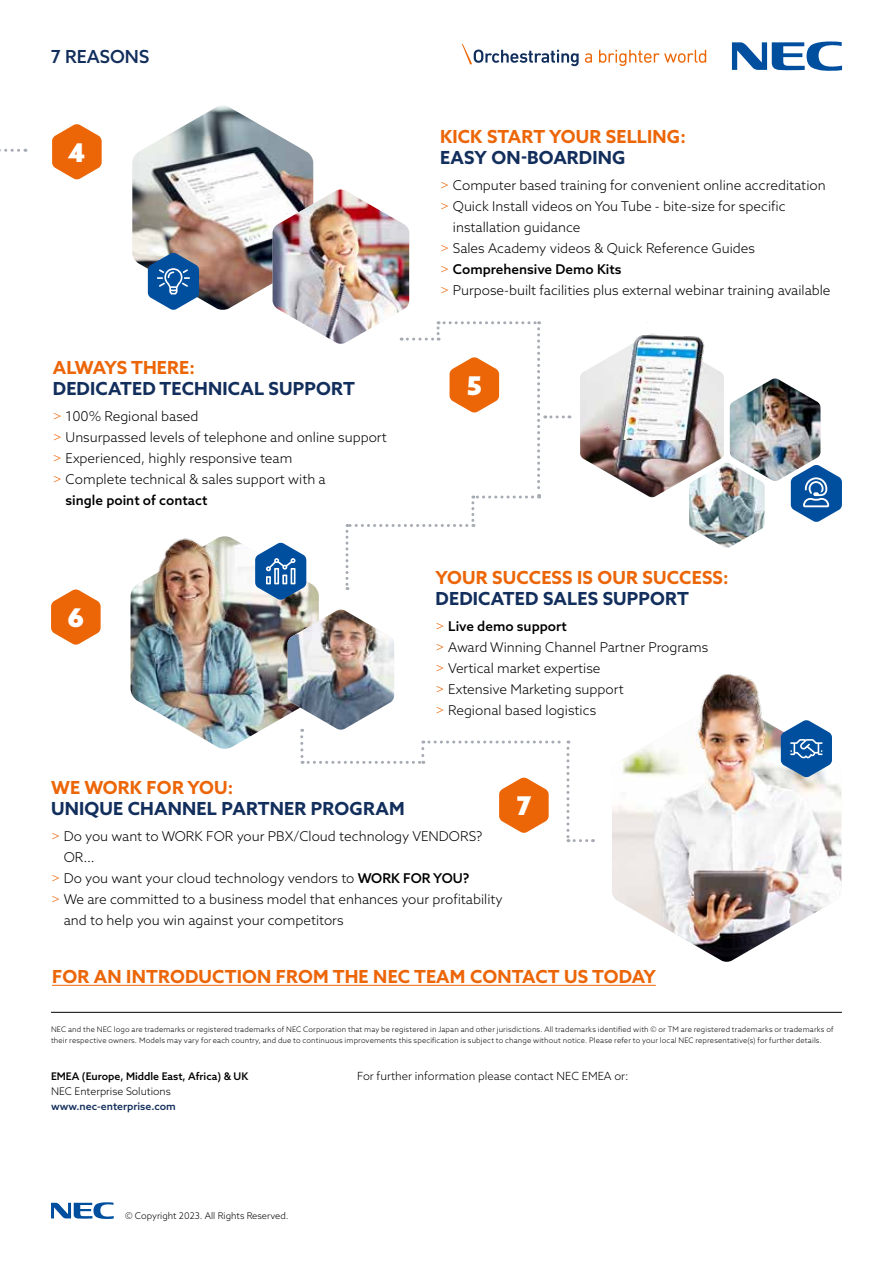
<style>
.page{position:relative;width:893px;height:1263px;background:#fff}
.page>*{position:absolute;margin:0;border:0;box-sizing:border-box;transform-origin:0 0}
.t1{font:900 25.8px "Azo Sans";color:#fff}
.t2{font:700 18px "Azo Sans";letter-spacing:.01em;color:#ec6608}
.t3{font:700 18px "Azo Sans";letter-spacing:.01em;color:#122e5c}
.t4{font:500 18px "Azo Sans";color:#122e5c}
.t5{font:300 13.5px/21px "Azo Sans";color:#000}
.t6{font:500 13.5px "Azo Sans";color:#000}
.t7{font:300 11.25px "Azo Sans";color:#000}
.t8{font:500 10.5px "Azo Sans";color:#000}
.t9{font:300 10.5px "Azo Sans";color:#000}
.t10{font:500 10.5px "Azo Sans";color:#122e5c}
.t11{font:300 9.15px "Azo Sans";color:#000}
.t12{font:300 7.5px/10.5px "Azo Sans";letter-spacing:.02em;color:#000}
.s1{color:#ec6608}
.s2{font-weight:300;color:#ec6608}
.s3{font-weight:500}
</style>
<div class="page">
<svg style="left:0;top:149px;width:19px;height:3px"></svg>
<svg style="left:51px;top:1202px;width:63px;height:17px"></svg>
<svg style="left:52px;top:124px;width:50px;height:56px"></svg>
<svg style="left:51px;top:589px;width:50px;height:56px"></svg>
<svg style="left:585px;top:53px;width:7px;height:10px"></svg>
<svg style="left:599px;top:50px;width:107px;height:16px"></svg>
<svg style="left:462px;top:44px;width:117px;height:22px"></svg>
<svg style="left:732px;top:41px;width:110px;height:30px"></svg>
<hr style="left:51px;top:1012px;width:791px;height:1px;background:#000">
<hr style="left:52px;top:985px;width:604px;height:1px;background:#ec6608">
<img style="left:724px;top:463px;width:41px;height:85px">
<img style="left:612px;top:749px;width:229px;height:213px">
<img style="left:724px;top:674px;width:57px;height:75px">
<svg style="left:781px;top:720px;width:51px;height:57px"></svg>
<img style="left:131px;top:105px;width:593px;height:737px">
<img style="left:730px;top:378px;width:112px;height:144px">
<h2 class="t4" style="left:51px;top:45px;width:100px">7 REASONS</h2>
<h1 class="t1" style="left:68px;top:135px;width:19px">4</h1>
<h2 class="t2" style="left:53px;top:356px;width:144px">ALWAYS THERE:</h2>
<h2 class="t3" style="left:53px;top:377px;width:304px">DEDICATED TECHNICAL SUPPORT</h2>
<p class="t5" style="left:53px;top:405px;width:147px"><span class="s1">&gt;</span> 100% Regional based</p>
<p class="t5" style="left:53px;top:426px;width:335px"><span class="s1">&gt;</span> Unsurpassed levels of telephone and online support</p>
<p class="t5" style="left:53px;top:447px;width:241px"><span class="s1">&gt;</span> Experienced, highly responsive team</p>
<p class="t5" style="left:53px;top:468px;width:274px"><span class="s1">&gt;</span> Complete technical &amp; sales support with a</p>
<p class="t6" style="left:66px;top:491px;width:143px">single point of contact</p>
<h1 class="t1" style="left:67px;top:600px;width:18px">6</h1>
<h2 class="t2" style="left:440px;top:125px;width:247px">KICK START YOUR SELLING:</h2>
<h2 class="t3" style="left:440px;top:146px;width:187px">EASY ON-BOARDING</h2>
<p class="t5" style="left:440px;top:174px;width:387px"><span class="s1">&gt;</span> Computer based training for convenient online accreditation</p>
<p class="t5" style="left:440px;top:195px;width:347px"><span class="s1">&gt;</span> Quick Install videos on You Tube - bite-size for specific</p>
<p class="t5" style="left:453px;top:216px;width:129px">installation guidance</p>
<p class="t5" style="left:440px;top:237px;width:316px"><span class="s1">&gt;</span> Sales Academy videos &amp; Quick Reference Guides</p>
<p class="t6" style="left:440px;top:260px;width:183px"><span class="s2">&gt;</span> Comprehensive Demo Kits</p>
<p class="t5" style="left:440px;top:279px;width:392px"><span class="s1">&gt;</span> Purpose-built facilities plus external webinar training available</p>
<h1 class="t1" style="left:467px;top:368px;width:17px">5</h1>
<h2 class="t2" style="left:435px;top:566px;width:295px">YOUR SUCCESS IS OUR SUCCESS:</h2>
<h2 class="t3" style="left:435px;top:587px;width:255px">DEDICATED SALES SUPPORT</h2>
<p class="t5" style="left:435px;top:615px;width:274px"><span class="s1">&gt;</span> <span class="s3">Live demo support<br></span><span class="s1">&gt;</span> Award Winning Channel Partner Programs <span class="s1">&gt;</span> Vertical market expertise<br><span class="s1">&gt;</span> Extensive Marketing support<br><span class="s1">&gt;</span> Regional based logistics</p>
<h2 class="t2" style="left:51px;top:776px;width:184px">WE WORK FOR YOU:</h2>
<h2 class="t3" style="left:51px;top:797px;width:355px">UNIQUE CHANNEL PARTNER PROGRAM</h2>
<p class="t5" style="left:51px;top:825px;width:433px"><span class="s1">&gt;</span> Do you want to WORK FOR your PBX/Cloud technology VENDORS?</p>
<p class="t5" style="left:64px;top:846px;width:33px">OR…</p>
<p class="t5" style="left:51px;top:867px;width:420px"><span class="s1">&gt;</span> Do you want your cloud technology vendors to <span class="s3">WORK FOR YOU?</span></p>
<p class="t5" style="left:51px;top:888px;width:453px"><span class="s1">&gt;</span> We are committed to a business model that enhances your profitability</p>
<p class="t5" style="left:64px;top:909px;width:281px">and to help you win against your competitors</p>
<h1 class="t1" style="left:516px;top:789px;width:17px">7</h1>
<h2 class="t2" style="left:52px;top:965px;width:605px">FOR AN INTRODUCTION FROM THE NEC TEAM CONTACT US TODAY</h2>
<p class="t12" style="left:51px;top:1024px;width:784px">NEC and the NEC logo are trademarks or registered trademarks of NEC Corporation that may be registered in Japan and other jurisdictions. All trademarks identified with © or TM are registered trademarks or trademarks of their respective owners. Models may vary for each country, and due to continuous improvements this specification is subject to change without notice. Please refer to your local NEC representative(s) for further details.</p>
<p class="t8" style="left:51px;top:1069px;width:199px">EMEA (Europe, Middle East, Africa) &amp; UK</p>
<p class="t7" style="left:357px;top:1069px;width:273px">For further information please contact NEC EMEA or:</p>
<p class="t9" style="left:51px;top:1084px;width:121px">NEC Enterprise Solutions</p>
<p class="t10" style="left:51px;top:1099px;width:126px">www.nec-enterprise.com</p>
<p class="t11" style="left:125px;top:1210px;width:165px">© Copyright 2023. All Rights Reserved.</p>
</div>
